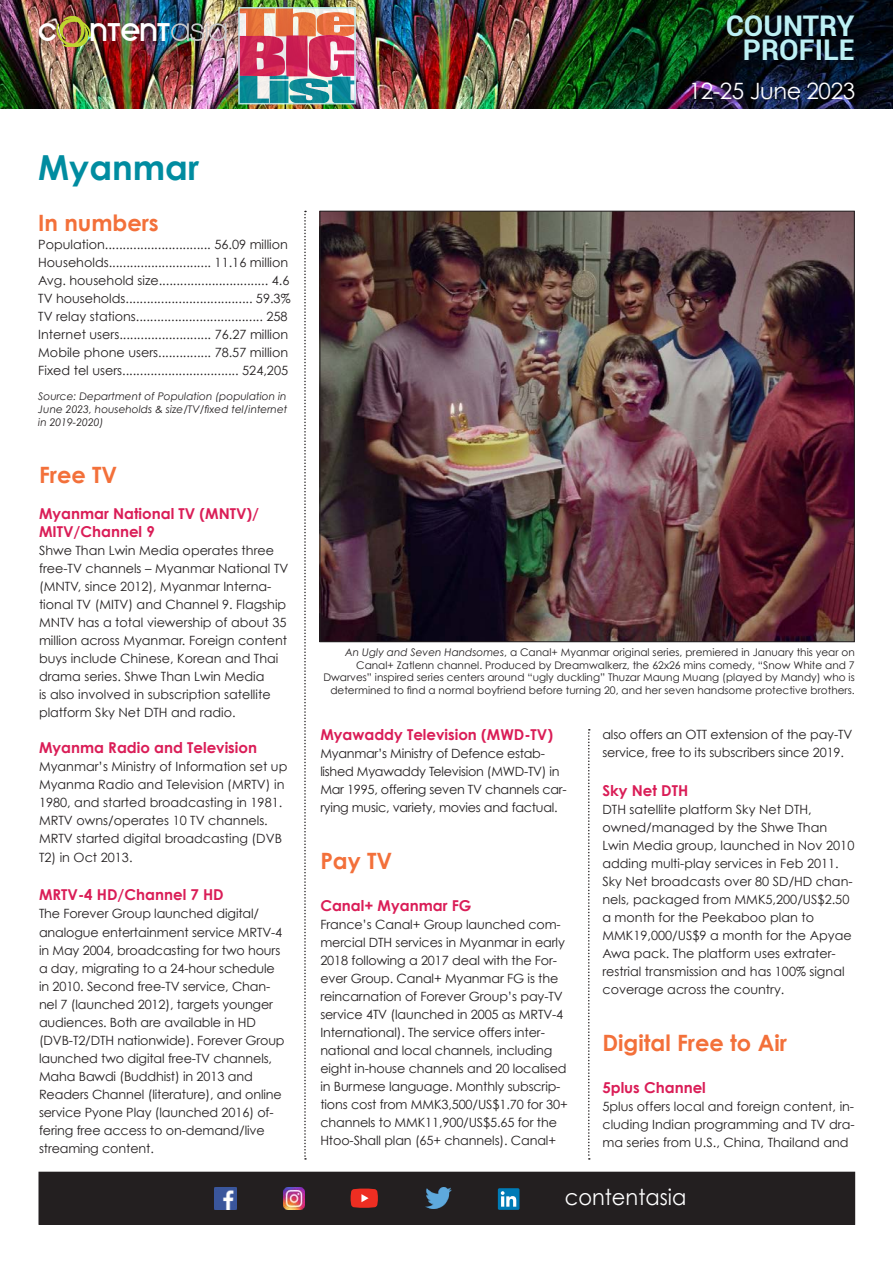
<style>
.page{position:relative;width:893px;height:1263px;background:#fff}
.page>*{position:absolute;margin:0;border:0;box-sizing:border-box;transform-origin:0 0}
.t1{font:700 34.5px "Century Gothic";color:#008ca0}
.t2{font:28.65px "Kravitz Extra Thermal";color:#fff}
.t3{font:700 28.5px/24px "Roboto";color:#bdf0f4;text-align:right}
.t4{font:700 22.5px "Century Gothic";color:#f3703a}
.t5{font:22.5px "Century Gothic";letter-spacing:-.02em;color:#fff}
.t6{font:22.05px "Century Gothic";color:#fff;scale:.95 1}
.t7{font:700 15px/18px "Century Gothic";color:#da1d57}
.t8{font:12.75px/18px "Century Gothic";letter-spacing:-.01em;color:#231f20}
.t9{font:10.5px/12.6px "Century Gothic";color:#231f20;text-align:right}
.t10{font:italic 10.5px/12.6px "Century Gothic";color:#231f20;text-align:justify}
.s1{font-style:italic}
</style>
<div class="page">
<img style="left:322px;top:213px;width:531px;height:427px">
<svg style="left:304px;top:211px;width:2px;height:949px"></svg>
<svg style="left:588px;top:729px;width:2px;height:431px"></svg>
<div style="left:39px;top:1172px;width:816px;height:52px;background:#231f20"></div>
<div style="left:39px;top:1172px;width:816px;height:53px;border:1px solid #231f20"></div>
<img style="left:426px;top:1187px;width:25px;height:21px">
<div style="left:498px;top:1188px;width:21px;height:22px;background:#007bb6;border-radius:2px"></div>
<svg style="left:501px;top:1191px;width:19px;height:16px"></svg>
<img style="left:214px;top:1188px;width:22px;height:22px">
<img style="left:283px;top:1188px;width:22px;height:21px">
<svg style="left:351px;top:1188px;width:27px;height:20px"></svg>
<img style="left:0;top:0;width:893px;height:108px">
<svg style="left:171px;top:23px;width:55px;height:18px"></svg>
<svg style="left:55px;top:15px;width:36px;height:33px"></svg>
<svg style="left:241px;top:10px;width:112px;height:91px;background:#b5747e"></svg>
<div style="left:238px;top:7px;width:118px;height:97px;border:2px solid #bdf0f4"></div>
<h2 class="t2" style="left:38px;top:14px;width:134px">C NTENT</h2>
<h3 class="t3" style="left:726px;top:13px;width:130px">COUNTRY<br>PROFILE</h3>
<h3 class="t5" style="left:689px;top:77px;width:168px">12-25 June 2023</h3>
<h1 class="t1" style="left:38px;top:146px;width:162px">Myanmar</h1>
<h3 class="t4" style="left:38px;top:209px;width:122px">In numbers</h3>
<p class="t8" style="left:38px;top:235px;width:254px">Population.............................. 56.09 million Households............................. 11.16 million Avg. household size............................... 4.6<br>TV households.................................... 59.3% TV relay stations.................................... 258<br>Internet users.......................... 76.27 million Mobile phone users............... 78.57 million Fixed tel users................................. 524,205</p>
<p class="t10" style="left:38px;top:390px;width:251px">Source: Department of Population (population in June 2023, households &amp; size/TV/fixed tel/internet in 2019-2020)</p>
<h3 class="t4" style="left:39px;top:461px;width:80px">Free TV</h3>
<p class="t7" style="left:39px;top:505px;width:222px">Myanmar National TV (MNTV)/<br>MITV/Channel 9</p>
<p class="t8" style="left:39px;top:542px;width:251px">Shwe Than Lwin Media operates three free-TV channels – Myanmar National TV (MNTV, since 2012), Myanmar Interna&shy;tional TV (MITV) and Channel 9. Flagship MNTV has a total viewership of about 35 million across Myanmar. Foreign content buys include Chinese, Korean and Thai drama series. Shwe Than Lwin Media<br>is also involved in subscription satellite platform Sky Net DTH and radio.</p>
<p class="t7" style="left:39px;top:739px;width:220px">Myanma Radio and Television</p>
<p class="t8" style="left:39px;top:758px;width:250px">Myanmar’s Ministry of Information set up Myanma Radio and Television (MRTV) in 1980, and started broadcasting in 1981.<br>MRTV owns/operates 10 TV channels.<br>MRTV started digital broadcasting (DVB T2) in Oct 2013.</p>
<p class="t7" style="left:39px;top:886px;width:186px">MRTV-4 HD/Channel 7 HD</p>
<p class="t8" style="left:39px;top:905px;width:247px">The Forever Group launched digital/ analogue entertainment service MRTV-4 in May 2004, broadcasting for two hours a day, migrating to a 24-hour schedule in 2010. Second free-TV service, Chan&shy;nel 7 (launched 2012), targets younger audiences. Both are available in HD (DVB-T2/DTH nationwide). Forever Group launched two digital free-TV channels, Maha Bawdi (Buddhist) in 2013 and Readers Channel (literature), and online service Pyone Play (launched 2016) of&shy;fering free access to on-demand/live streaming content.</p>
<p class="t9" style="left:323px;top:646px;width:533px"><span class="s1">An Ugly and Seven Handsomes</span>, a Canal+ Myanmar original series, premiered in January this year on Canal+ Zatlenn channel. Produced by Dreamwalkerz, the 62x26 mins comedy, “Snow White and 7<br>Dwarves” inspired series centers around “ugly duckling” Thuzar Maung Muang (played by Mandy) who is determined to find a normal boyfriend before turning 20, and her seven handsome protective brothers.</p>
<p class="t7" style="left:320px;top:725px;width:234px">Myawaddy Television (MWD-TV)</p>
<p class="t8" style="left:320px;top:744px;width:248px">Myanmar’s Ministry of Defence estab&shy;lished Myawaddy Television (MWD-TV) in Mar 1995, offering seven TV channels car&shy;rying music, variety, movies and factual.</p>
<h3 class="t4" style="left:320px;top:847px;width:74px">Pay TV</h3>
<p class="t7" style="left:320px;top:896px;width:153px">Canal+ Myanmar FG</p>
<p class="t8" style="left:320px;top:915px;width:249px">France’s Canal+ Group launched com&shy;mercial DTH services in Myanmar in early 2018 following a 2017 deal with the For&shy;ever Group. Canal+ Myanmar FG is the reincarnation of Forever Group’s pay-TV service 4TV (launched in 2005 as MRTV-4<br>International). The service offers inter&shy;national and local channels, including eight in-house channels and 20 localised in Burmese language. Monthly subscrip&shy;tions cost from MMK3,500/US$1.70 for 30+ channels to MMK11,900/US$5.65 for the Htoo-Shall plan (65+ channels). Canal+</p>
<p class="t8" style="left:602px;top:725px;width:251px">also offers an OTT extension of the pay-TV service, free to its subscribers since 2019.</p>
<p class="t7" style="left:602px;top:781px;width:87px">Sky Net DTH</p>
<p class="t8" style="left:602px;top:800px;width:253px">DTH satellite platform Sky Net DTH, owned/managed by the Shwe Than Lwin Media group, launched in Nov 2010 adding multi-play services in Feb 2011.<br>Sky Net broadcasts over 80 SD/HD chan&shy;nels, packaged from MMK5,200/US$2.50 a month for the Peekaboo plan to MMK19,000/US$9 a month for the Apyae Awa pack. The platform uses extrater&shy;restrial transmission and has 100% signal coverage across the country.</p>
<h3 class="t4" style="left:602px;top:1028px;width:186px">Digital Free to Air</h3>
<p class="t7" style="left:602px;top:1078px;width:105px">5plus Channel</p>
<p class="t8" style="left:602px;top:1097px;width:254px;text-align:justify">5plus offers local and foreign content, in&shy;cluding Indian programming and TV dra&shy;ma series from U.S., China, Thailand and</p>
<h3 class="t6" style="left:565px;top:1184px;width:129px">contentasia</h3>
</div>
